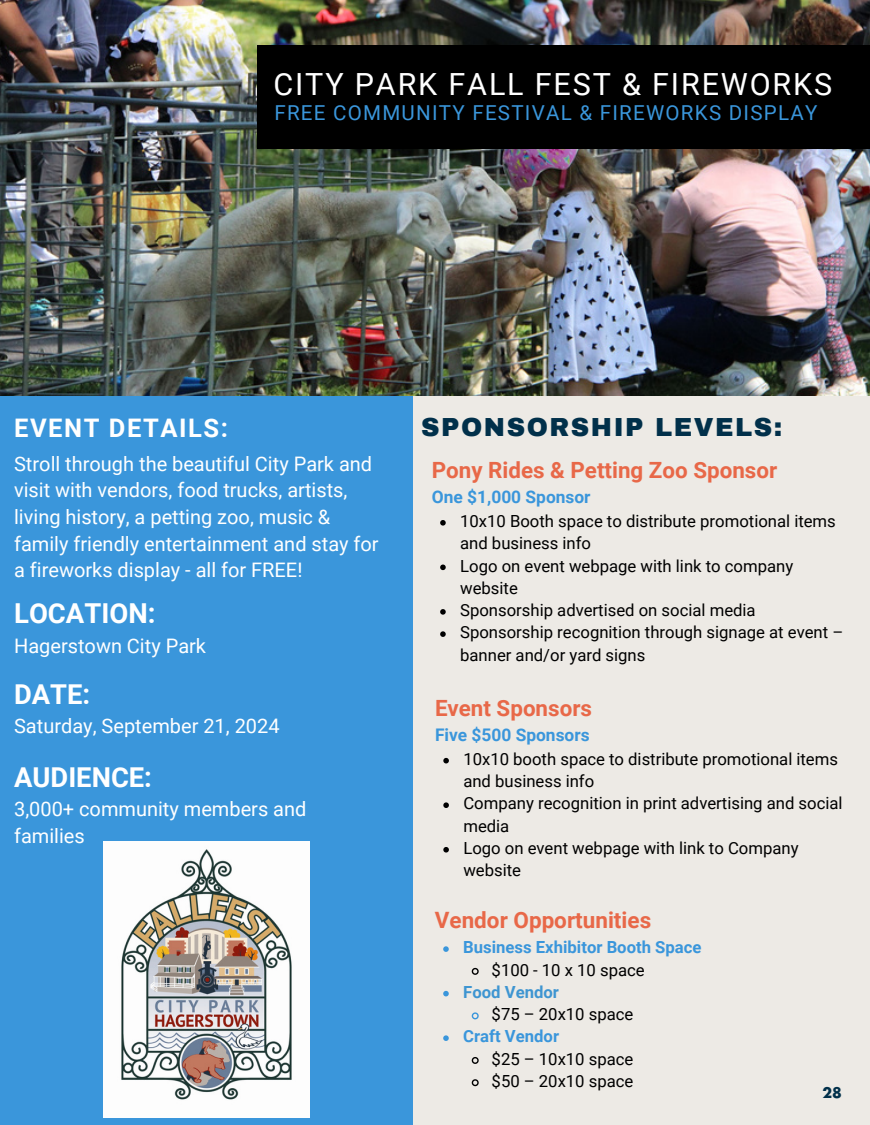
<style>
.page{position:relative;width:870px;height:1125px;background:#edeae5}
.page>*{position:absolute;margin:0;border:0;box-sizing:border-box;transform-origin:0 0}
.t1{font:30.5px "Roboto";letter-spacing:.06em;color:#fff}
.t2{font:700 27.5px "Roboto";color:#fff}
.t3{font:900 25.5px "Archivo";letter-spacing:.06em;color:#01304a}
.t4{font:700 25.5px "Roboto";letter-spacing:.06em;color:#fff}
.t5{font:700 22.5px "Roboto";color:#e86848}
.t6{font:20.5px "Roboto";letter-spacing:.06em;color:#3a96db}
.t7{font:20px/26.8px "Roboto";color:#fff}
.t8{font:700 17.25px "Roboto";color:#3a96db}
.t9{font:16.75px/22.2px "Roboto";color:#000}
.t10{font:700 16.75px "Roboto";color:#3a96db}
.t11{font:700 16.75px "Roboto";color:#3e95d1}
.t12{font:700 14.25px "Futura Std";color:#01304a}
</style>
<div class="page">
<img style="left:0;top:0;width:870px;height:396px">
<div style="left:0;top:396px;width:413px;height:729px;background:#3a96db"></div>
<div style="left:257px;top:45px;width:613px;height:103px;background:#000"></div>
<svg style="left:443px;top:758px;width:6px;height:5px"></svg>
<svg style="left:443px;top:802px;width:6px;height:6px"></svg>
<svg style="left:443px;top:847px;width:6px;height:6px"></svg>
<svg style="left:443px;top:946px;width:6px;height:6px"></svg>
<svg style="left:471px;top:967px;width:8px;height:8px"></svg>
<svg style="left:443px;top:991px;width:6px;height:5px"></svg>
<svg style="left:471px;top:1012px;width:8px;height:8px"></svg>
<svg style="left:443px;top:1035px;width:6px;height:6px"></svg>
<svg style="left:471px;top:1057px;width:8px;height:7px"></svg>
<svg style="left:471px;top:1079px;width:8px;height:8px"></svg>
<svg style="left:440px;top:520px;width:6px;height:6px"></svg>
<svg style="left:440px;top:565px;width:6px;height:5px"></svg>
<svg style="left:440px;top:609px;width:6px;height:6px"></svg>
<svg style="left:440px;top:631px;width:6px;height:6px"></svg>
<img style="left:103px;top:842px;width:207px;height:275px">
<p class="t1" style="left:274px;top:67px;width:560px">CITY PARK FALL FEST &amp; FIREWORKS</p>
<p class="t6" style="left:274px;top:101px;width:545px">FREE COMMUNITY FESTIVAL &amp; FIREWORKS DISPLAY</p>
<p class="t4" style="left:14px;top:413px;width:215px">EVENT DETAILS:</p>
<p class="t7" style="left:14px;top:451px;width:366px">Stroll through the beautiful City Park and visit with vendors, food trucks, artists, living history, a petting zoo, music &amp; family friendly entertainment and stay for a fireworks display - all for FREE!</p>
<p class="t2" style="left:14px;top:598px;width:143px">LOCATION:</p>
<p class="t7" style="left:14px;top:633px;width:193px">Hagerstown City Park</p>
<p class="t2" style="left:14px;top:678px;width:78px">DATE:</p>
<p class="t7" style="left:14px;top:712px;width:267px">Saturday, September 21, 2024</p>
<p class="t2" style="left:14px;top:762px;width:139px">AUDIENCE:</p>
<p class="t7" style="left:14px;top:796px;width:294px">3,000+ community members and families</p>
<p class="t3" style="left:421px;top:413px;width:363px">SPONSORSHIP LEVELS:</p>
<p class="t5" style="left:432px;top:457px;width:347px">Pony Rides &amp; Petting Zoo Sponsor</p>
<p class="t8" style="left:432px;top:487px;width:160px">One $1,000 Sponsor</p>
<p class="t9" style="left:460px;top:510px;width:377px">10x10 Booth space to distribute promotional items and business info</p>
<p class="t9" style="left:460px;top:555px;width:335px">Logo on event webpage with link to company website</p>
<p class="t9" style="left:460px;top:599px;width:297px">Sponsorship advertised on social media</p>
<p class="t9" style="left:460px;top:621px;width:385px">Sponsorship recognition through signage at event – banner and/or yard signs</p>
<p class="t5" style="left:435px;top:695px;width:159px">Event Sponsors</p>
<p class="t8" style="left:435px;top:725px;width:156px">Five $500 Sponsors</p>
<p class="t9" style="left:463px;top:748px;width:376px">10x10 booth space to distribute promotional items and business info</p>
<p class="t9" style="left:463px;top:793px;width:381px">Company recognition in print advertising and social media</p>
<p class="t9" style="left:463px;top:837px;width:337px">Logo on event webpage with link to Company website</p>
<p class="t5" style="left:435px;top:907px;width:218px">Vendor Opportunities</p>
<p class="t10" style="left:463px;top:938px;width:240px">Business Exhibitor Booth Space</p>
<p class="t9" style="left:492px;top:959px;width:155px">$100 - 10 x 10 space</p>
<p class="t11" style="left:463px;top:982px;width:97px">Food Vendor</p>
<p class="t9" style="left:492px;top:1003px;width:143px">$75 – 20x10 space</p>
<p class="t10" style="left:463px;top:1027px;width:97px">Craft Vendor</p>
<p class="t9" style="left:492px;top:1048px;width:143px">$25 – 10x10 space</p>
<p class="t9" style="left:492px;top:1070px;width:143px">$50 – 20x10 space</p>
<p class="t12" style="left:823px;top:1086px;width:21px">28</p>
</div>
